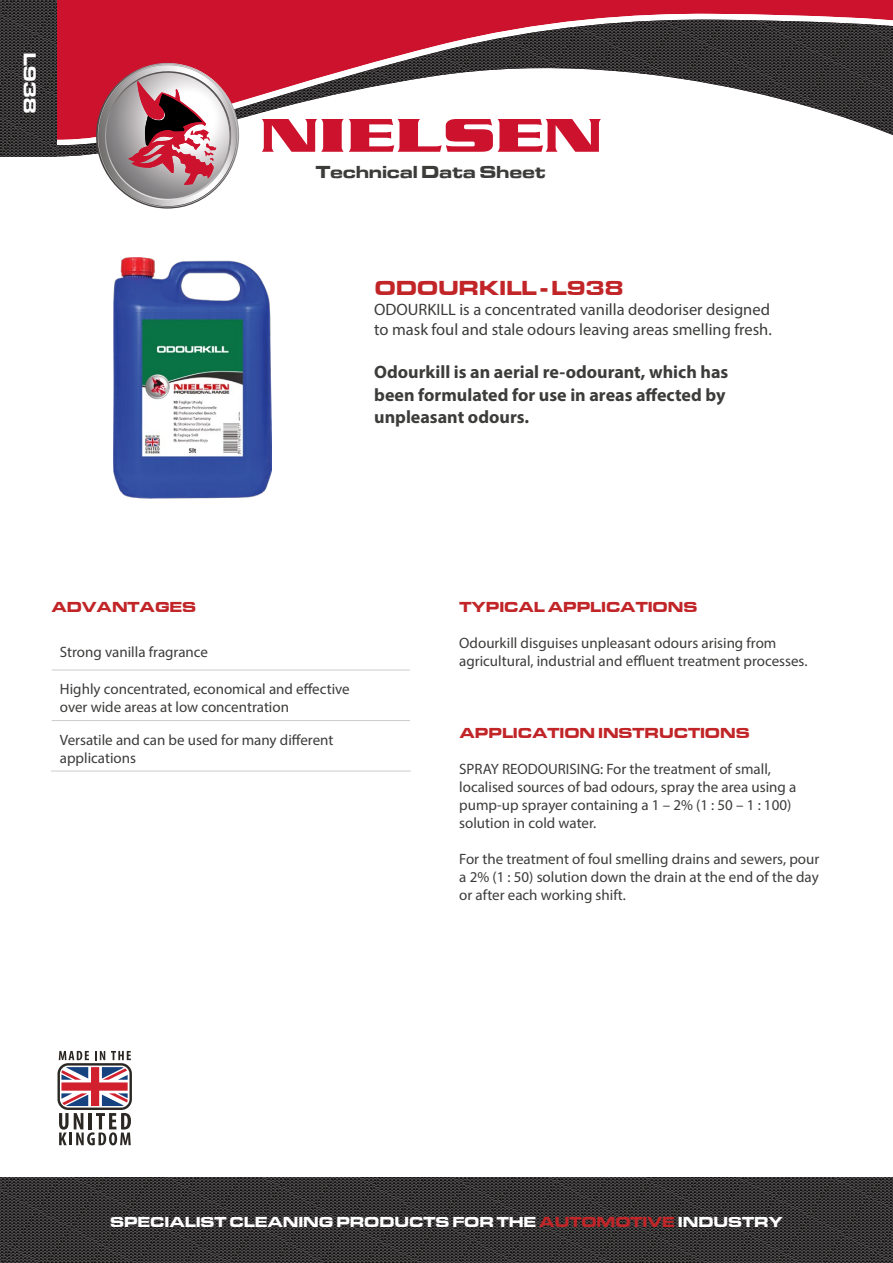
<style>
.page{position:relative;width:893px;height:1263px;background:#fff}
.page>*{position:absolute;margin:0;border:0;box-sizing:border-box;transform-origin:0 0}
.t1{font:900 21px "Eurostile Extended";letter-spacing:-.05em;color:#c12528}
.t2{font:700 18px/22.5px "Myriad Pro";color:#3c3c3b}
.t3{font:900 18px "Eurostile Extended";letter-spacing:-.05em;color:#3c3c3b}
.t4{font:900 18px "Eurostile Extended";color:#fff}
.t5{font:16.5px/19.8px "Myriad Pro";color:#3c3c3b}
.t6{font:15px/18px "Myriad Pro";color:#3c3c3b}
.t7{font:900 15px "Eurostile Extended";letter-spacing:-.05em;color:#c12528}
.t8{font:900 15px "Eurostile Extended";letter-spacing:-.05em;color:#fff}
.s1{color:#c12528}
</style>
<div class="page">
<div style="left:57px;top:0;width:836px;height:13px;background:#cd122d"></div>
<svg style="left:57px;top:13px;width:836px;height:6px;fill:#cd122d"></svg>
<svg style="left:1px;top:19px;width:892px;height:138px"></svg>
<svg style="left:93px;top:63px;width:146px;height:146px"></svg>
<svg style="left:262px;top:119px;width:339px;height:33px"></svg>
<svg style="left:0;top:1178px;width:893px;height:85px;background:#343232"></svg>
<svg style="left:51px;top:669px;width:359px;height:102px"></svg>
<hr style="left:52px;top:670px;width:358px;height:1px;background:#ccc">
<hr style="left:52px;top:720px;width:358px;height:1px;background:#ccc">
<hr style="left:51px;top:771px;width:360px;height:1px;background:#ccc">
<svg style="left:58px;top:1051px;width:74px;height:94px"></svg>
<svg style="left:0;top:0;width:57px;height:156px;background:#343232"></svg>
<img style="left:113px;top:257px;width:158px;height:242px">
<p class="t4" style="left:40px;top:52px;width:64px;rotate:90deg">L938</p>
<p class="t3" style="left:315px;top:162px;width:232px">Technical Data Sheet</p>
<h1 class="t1" style="left:374px;top:276px;width:251px">ODOURKILL - L938</h1>
<p class="t5" style="left:374px;top:299px;width:399px">ODOURKILL is a concentrated vanilla deodoriser designed to mask foul and stale odours leaving areas smelling fresh.</p>
<p class="t2" style="left:374px;top:360px;width:356px">Odourkill is an aerial re-odourant, which has been formulated for use in areas affected by unpleasant odours.</p>
<p class="t7" style="left:51px;top:598px;width:147px">ADVANTAGES</p>
<p class="t6" style="left:60px;top:642px;width:150px">Strong vanilla fragrance</p>
<p class="t6" style="left:60px;top:680px;width:291px">Highly concentrated, economical and effective over wide areas at low concentration</p>
<p class="t6" style="left:60px;top:730px;width:275px">Versatile and can be used for many different applications</p>
<p class="t7" style="left:459px;top:598px;width:240px">TYPICAL APPLICATIONS</p>
<p class="t6" style="left:459px;top:634px;width:350px">Odourkill disguises unpleasant odours arising from agricultural, industrial and effluent treatment processes.</p>
<p class="t7" style="left:459px;top:724px;width:292px">APPLICATION INSTRUCTIONS</p>
<p class="t6" style="left:459px;top:760px;width:339px">SPRAY REODOURISING: For the treatment of small, localised sources of bad odours, spray the area using a pump-up sprayer containing a 1 – 2% (1 : 50 – 1 : 100) solution in cold water.</p>
<p class="t6" style="left:459px;top:850px;width:362px;text-align:justify">For the treatment of foul smelling drains and sewers, pour a 2% (1 : 50) solution down the drain at the end of the day or after each working shift.</p>
<p class="t8" style="left:110px;top:1214px;width:675px">SPECIALIST CLEANING PRODUCTS FOR THE <span class="s1">AUTOMOTIVE</span> INDUSTRY</p>
</div>
